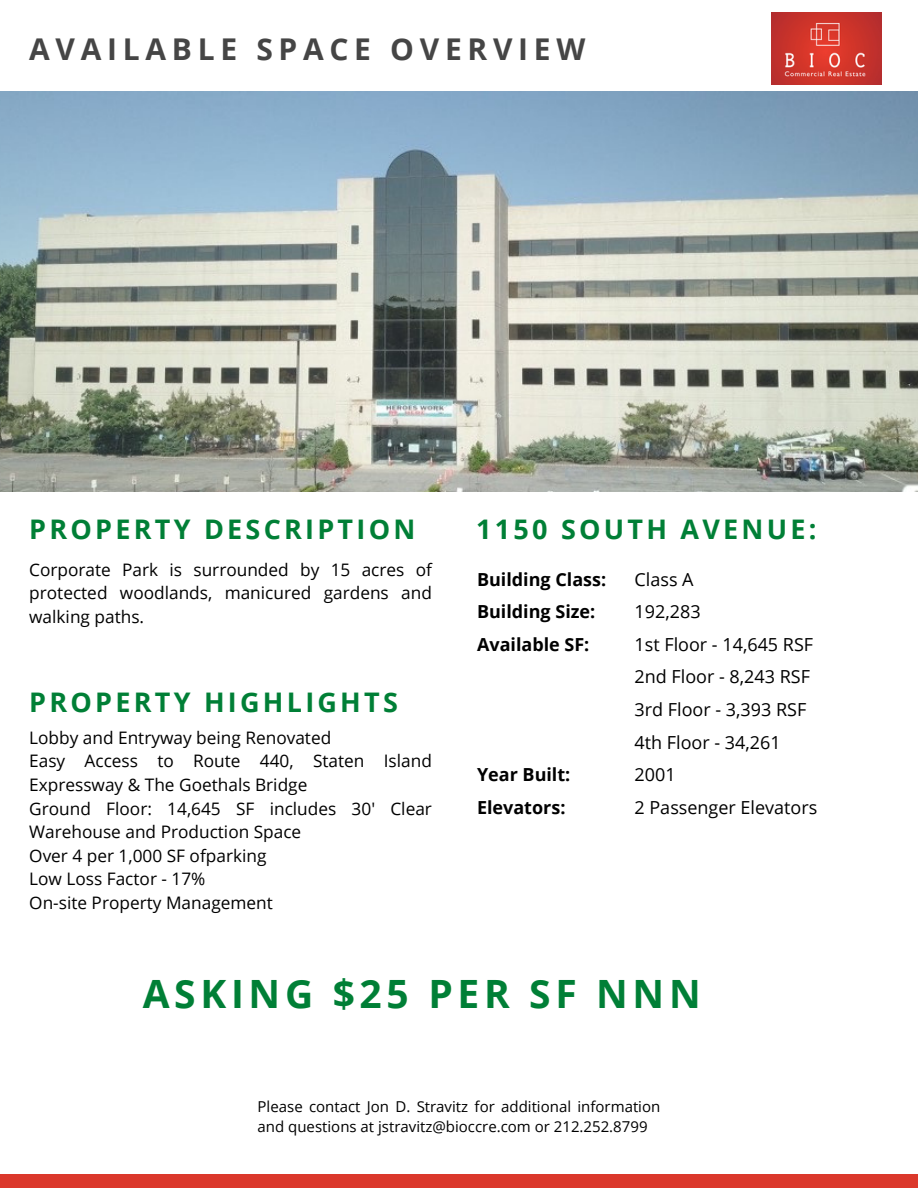
<style>
.page{position:relative;width:918px;height:1188px;background:#fff}
.page>*{position:absolute;margin:0;border:0;box-sizing:border-box;transform-origin:0 0}
.t1{font:700 39px "Open Sans";letter-spacing:.12em;color:#007f36}
.t2{font:700 30px "Open Sans";letter-spacing:.19em;color:#454545}
.t3{font:700 27px "Open Sans";letter-spacing:.12em;color:#007f36}
.t4{font:18px/32.7px "Open Sans";color:#000}
.t5{font:700 18px/32.7px "Open Sans";color:#000}
.t6{font:17.25px/23.7px "Open Sans";color:#000;text-align:justify}
.t7{font:15px/20.2px "Open Sans";color:#000}
</style>
<div class="page">
<div style="left:0;top:1174px;width:918px;height:14px;background:#db382b"></div>
<img style="left:771px;top:13px;width:110px;height:72px">
<img style="left:0;top:92px;width:918px;height:399px">
<p class="t2" style="left:29px;top:28px;width:558px">AVAILABLE SPACE OVERVIEW</p>
<h3 class="t3" style="left:29px;top:511px;width:388px">PROPERTY DESCRIPTION</h3>
<h3 class="t6" style="left:29px;top:557px;width:404px">Corporate Park is surrounded by 15 acres of protected woodlands, manicured gardens and walking paths.</h3>
<p class="t3" style="left:29px;top:683px;width:370px">PROPERTY HIGHLIGHTS</p>
<h1 class="t6" style="left:29px;top:725px;width:404px;text-align:left">Lobby and Entryway being Renovated<br>Easy Access to Route 440, Staten Island<br>Expressway &amp; The Goethals Bridge<br>Ground Floor: 14,645 SF includes 30' Clear<br>Warehouse and Production Space<br>Over 4 per 1,000 SF ofparking<br>Low Loss Factor - 17%<br>On-site Property Management</h1>
<h5 class="t3" style="left:476px;top:511px;width:342px">1150 SOUTH AVENUE:</h5>
<h3 class="t5" style="left:477px;top:562px;width:131px">Building Class:<br>Building Size:<br>Available SF:</h3>
<h4 class="t4" style="left:635px;top:562px;width:184px">Class A<br>192,283<br>1st Floor - 14,645 RSF<br>2nd Floor - 8,243 RSF<br>3rd Floor - 3,393 RSF<br>4th Floor - 34,261<br>2001<br>2 Passenger Elevators</h4>
<h5 class="t5" style="left:477px;top:758px;width:95px">Year Built:<br>Elevators:</h5>
<h4 class="t1" style="left:143px;top:967px;width:559px">ASKING $25 PER SF NNN</h4>
<h5 class="t7" style="left:258px;top:1096px;width:404px">Please contact Jon D. Stravitz for additional information and questions at jstravitz@bioccre.com or 212.252.8799</h5>
</div>
